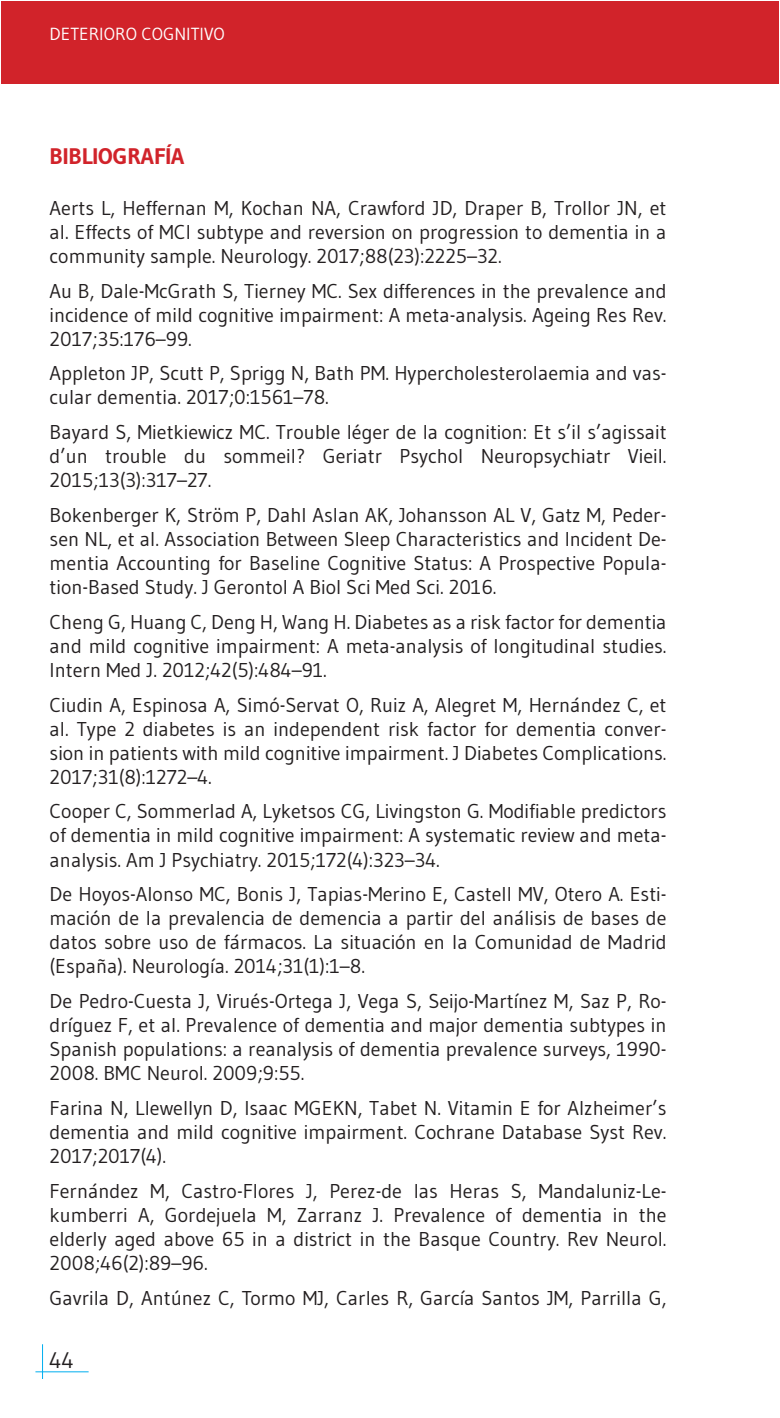
<style>
.page{position:relative;width:780px;height:1418px;background:#fff}
.page>*{position:absolute;margin:0;border:0;box-sizing:border-box;transform-origin:0 0}
.t1{font:700 22.5px "Gudea";color:#d1232a}
.t2{font:22.5px "Gudea";color:#231f20}
.t3{font:20px/24px "Gudea";color:#231f20;text-align:justify}
.t4{font:17.5px "Gudea";color:#fff}
</style>
<div class="page">
<hr style="left:42px;top:1344px;width:1px;height:34px;background:#00aeef">
<hr style="left:35px;top:1371px;width:54px;height:1px;background:#00aeef">
<div style="left:1px;top:1px;width:777px;height:83px;background:#d1232a"></div>
<p class="t4" style="left:50px;top:23px;width:177px">DETERIORO COGNITIVO</p>
<p class="t1" style="left:50px;top:142px;width:136px">BIBLIOGRAFÍA</p>
<p class="t3" style="left:50px;top:195px;width:618px">Aerts L, Heffernan M, Kochan NA, Crawford JD, Draper B, Trollor JN, et al. Effects of MCI subtype and reversion on progression to dementia in a community sample. Neurology. 2017;88(23):2225–32.</p>
<p class="t3" style="left:50px;top:278px;width:618px">Au B, Dale-McGrath S, Tierney MC. Sex differences in the prevalence and incidence of mild cognitive impairment: A meta-analysis. Ageing Res Rev.<br>2017;35:176–99.</p>
<p class="t3" style="left:50px;top:361px;width:618px">Appleton JP, Scutt P, Sprigg N, Bath PM. Hypercholesterolaemia and vas&shy;cular dementia. 2017;0:1561–78.</p>
<p class="t3" style="left:50px;top:420px;width:618px">Bayard S, Mietkiewicz MC. Trouble léger de la cognition: Et s’il s’agissait d’un trouble du sommeil? Geriatr Psychol Neuropsychiatr Vieil.<br>2015;13(3):317–27.</p>
<p class="t3" style="left:50px;top:502px;width:618px">Bokenberger K, Ström P, Dahl Aslan AK, Johansson AL V, Gatz M, Peder&shy;sen NL, et al. Association Between Sleep Characteristics and Incident De&shy;mentia Accounting for Baseline Cognitive Status: A Prospective Popula&shy;tion-Based Study. J Gerontol A Biol Sci Med Sci. 2016.</p>
<p class="t3" style="left:50px;top:609px;width:618px">Cheng G, Huang C, Deng H, Wang H. Diabetes as a risk factor for dementia and mild cognitive impairment: A meta-analysis of longitudinal studies.<br>Intern Med J. 2012;42(5):484–91.</p>
<p class="t3" style="left:50px;top:692px;width:618px">Ciudin A, Espinosa A, Simó-Servat O, Ruiz A, Alegret M, Hernández C, et al. Type 2 diabetes is an independent risk factor for dementia conver&shy;sion in patients with mild cognitive impairment. J Diabetes Complications.<br>2017;31(8):1272–4.</p>
<p class="t3" style="left:50px;top:799px;width:618px">Cooper C, Sommerlad A, Lyketsos CG, Livingston G. Modifiable predictors of dementia in mild cognitive impairment: A systematic review and meta&shy;analysis. Am J Psychiatry. 2015;172(4):323–34.</p>
<p class="t3" style="left:50px;top:881px;width:618px">De Hoyos-Alonso MC, Bonis J, Tapias-Merino E, Castell MV, Otero A. Esti&shy;mación de la prevalencia de demencia a partir del análisis de bases de datos sobre uso de fármacos. La situación en la Comunidad de Madrid (España). Neurología. 2014;31(1):1–8.</p>
<p class="t3" style="left:50px;top:988px;width:618px">De Pedro-Cuesta J, Virués-Ortega J, Vega S, Seijo-Martínez M, Saz P, Ro&shy;dríguez F, et al. Prevalence of dementia and major dementia subtypes in Spanish populations: a reanalysis of dementia prevalence surveys, 1990- 2008. BMC Neurol. 2009;9:55.</p>
<p class="t3" style="left:50px;top:1095px;width:618px">Farina N, Llewellyn D, Isaac MGEKN, Tabet N. Vitamin E for Alzheimer’s dementia and mild cognitive impairment. Cochrane Database Syst Rev.<br>2017;2017(4).</p>
<p class="t3" style="left:50px;top:1178px;width:618px">Fernández M, Castro-Flores J, Perez-de las Heras S, Mandaluniz-Le&shy;kumberri A, Gordejuela M, Zarranz J. Prevalence of dementia in the elderly aged above 65 in a district in the Basque Country. Rev Neurol.<br>2008;46(2):89–96.</p>
<p class="t3" style="left:50px;top:1285px;width:618px">Gavrila D, Antúnez C, Tormo MJ, Carles R, García Santos JM, Parrilla G,</p>
<p class="t2" style="left:50px;top:1345px;width:26px">44</p>
</div>
